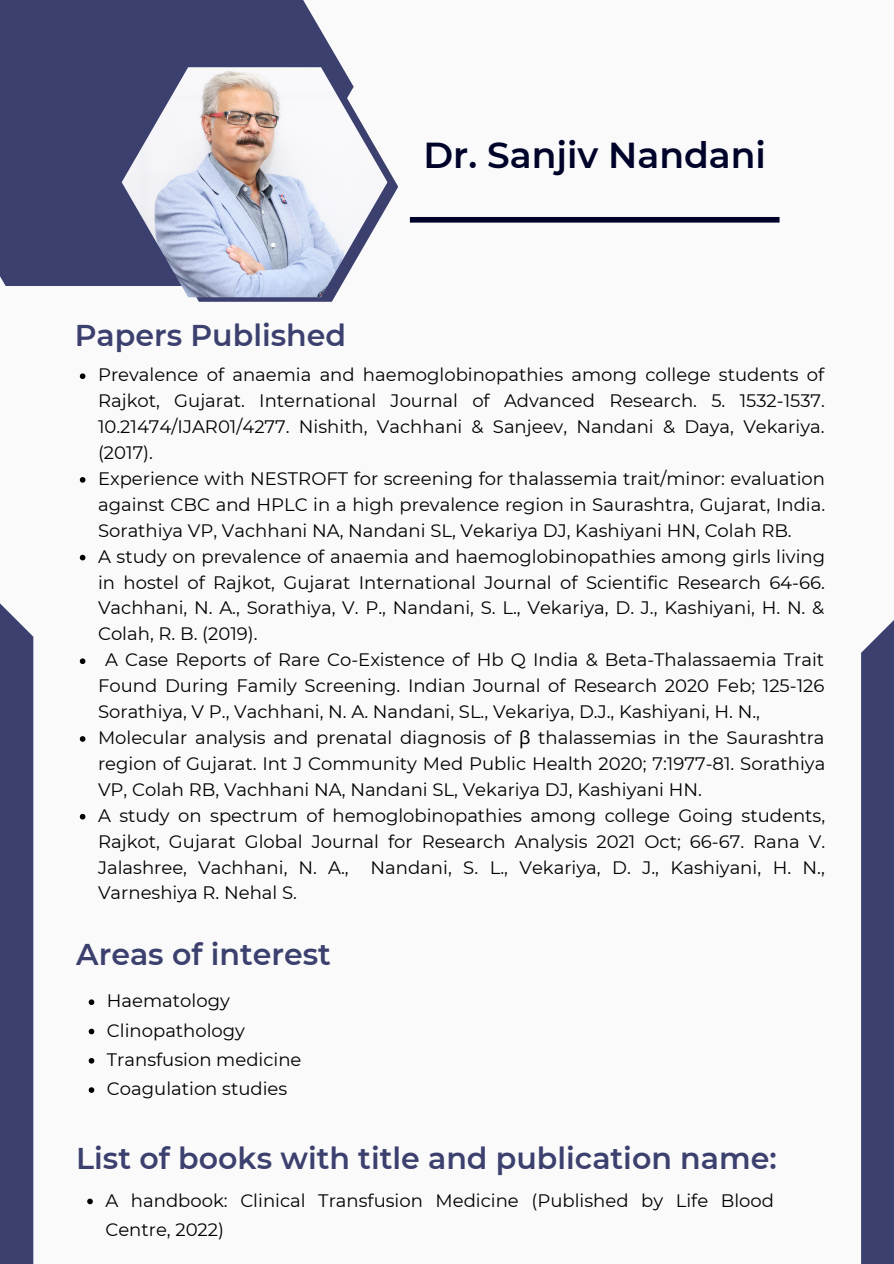
<style>
.page{position:relative;width:894px;height:1264px;background:#fff}
.page>*{position:absolute;margin:0;border:0;box-sizing:border-box;transform-origin:0 0}
.t1{font:600 36px "Montserrat";color:#000329}
.t2{font:600 30px "Montserrat";color:#3c406e}
.t3{font:18px/29.2px "Montserrat";color:#000}
.s1{font-family:"Noto Sans"}
</style>
<div class="page">
<div style="left:0;top:0;width:893px;height:1263px;background:#fafafa"></div>
<div style="left:0;top:0;width:353px;height:286px;background:#3c406e"></div>
<div style="left:410px;top:217px;width:369px;height:6px;background:#000329"></div>
<div style="left:0;top:558px;width:33px;height:705px;background:#3c406e"></div>
<svg style="left:80px;top:373px;width:5px;height:6px"></svg>
<svg style="left:80px;top:477px;width:5px;height:5px"></svg>
<svg style="left:80px;top:555px;width:5px;height:5px"></svg>
<svg style="left:80px;top:658px;width:5px;height:6px"></svg>
<svg style="left:80px;top:736px;width:5px;height:5px"></svg>
<svg style="left:80px;top:813px;width:5px;height:6px"></svg>
<div style="left:860px;top:574px;width:33px;height:689px;background:#3c406e"></div>
<svg style="left:89px;top:999px;width:5px;height:6px"></svg>
<svg style="left:89px;top:1028px;width:5px;height:6px"></svg>
<svg style="left:89px;top:1058px;width:5px;height:5px"></svg>
<svg style="left:89px;top:1087px;width:5px;height:5px"></svg>
<svg style="left:87px;top:1198px;width:6px;height:6px"></svg>
<svg style="left:188px;top:167px;width:210px;height:135px"></svg>
<img style="left:122px;top:67px;width:265px;height:230px">
<h2 class="t2" style="left:75px;top:317px;width:273px">Papers Published</h2>
<h1 class="t1" style="left:423px;top:134px;width:343px">Dr. Sanjiv Nandani</h1>
<p class="t3" style="left:98px;top:360px;width:727px">Prevalence of anaemia and haemoglobinopathies among college students of</p>
<p class="t3" style="left:98px;top:386px;width:728px">Rajkot, Gujarat. International Journal of Advanced Research. 5. 1532-1537.</p>
<p class="t3" style="left:98px;top:412px;width:727px">10.21474/IJAR01/4277. Nishith, Vachhani &amp; Sanjeev, Nandani &amp; Daya, Vekariya.</p>
<p class="t3" style="left:98px;top:438px;width:56px">(2017).</p>
<p class="t3" style="left:98px;top:464px;width:728px">Experience with NESTROFT for screening for thalassemia trait/minor: evaluation</p>
<p class="t3" style="left:98px;top:490px;width:728px">against CBC and HPLC in a high prevalence region in Saurashtra, Gujarat, India.</p>
<p class="t3" style="left:98px;top:515px;width:695px">Sorathiya VP, Vachhani NA, Nandani SL, Vekariya DJ, Kashiyani HN, Colah RB.</p>
<p class="t3" style="left:98px;top:541px;width:728px">A study on prevalence of anaemia and haemoglobinopathies among girls living</p>
<p class="t3" style="left:98px;top:567px;width:728px">in hostel of Rajkot, Gujarat International Journal of Scientific Research 64-66.</p>
<p class="t3" style="left:98px;top:593px;width:727px">Vachhani, N. A., Sorathiya, V. P., Nandani, S. L., Vekariya, D. J., Kashiyani, H. N. &amp;</p>
<p class="t3" style="left:98px;top:619px;width:161px">Colah, R. B. (2019).</p>
<p class="t3" style="left:105px;top:645px;width:720px">A Case Reports of Rare Co-Existence of Hb Q India &amp; Beta-Thalassaemia Trait</p>
<p class="t3" style="left:98px;top:671px;width:727px">Found During Family Screening. Indian Journal of Research 2020 Feb; 125-126</p>
<p class="t3" style="left:98px;top:697px;width:663px">Sorathiya, V P., Vachhani, N. A. Nandani, SL., Vekariya, D.J., Kashiyani, H. N.,</p>
<p class="t3" style="left:98px;top:723px;width:727px">Molecular analysis and prenatal diagnosis of <span class="s1">β</span> thalassemias in the Saurashtra</p>
<p class="t3" style="left:98px;top:748px;width:728px">region of Gujarat. Int J Community Med Public Health 2020; 7:1977-81. Sorathiya</p>
<p class="t3" style="left:98px;top:774px;width:605px">VP, Colah RB, Vachhani NA, Nandani SL, Vekariya DJ, Kashiyani HN.</p>
<p class="t3" style="left:98px;top:800px;width:728px">A study on spectrum of hemoglobinopathies among college Going students,</p>
<p class="t3" style="left:98px;top:826px;width:728px">Rajkot, Gujarat Global Journal for Research Analysis 2021 Oct; 66-67. Rana V.</p>
<p class="t3" style="left:98px;top:852px;width:728px">Jalashree, Vachhani, N. A., Nandani, S. L., Vekariya, D. J., Kashiyani, H. N.,</p>
<p class="t3" style="left:98px;top:878px;width:200px">Varneshiya R. Nehal S.</p>
<h2 class="t2" style="left:76px;top:936px;width:256px">Areas of interest</h2>
<p class="t3" style="left:107px;top:986px;width:196px">Haematology<br>Clinopathology<br>Transfusion medicine<br>Coagulation studies</p>
<h2 class="t2" style="left:76px;top:1139px;width:701px">List of books with title and publication name:</h2>
<p class="t3" style="left:105px;top:1185px;width:670px">A handbook: Clinical Transfusion Medicine (Published by Life Blood<br>Centre, 2022)</p>
</div>
